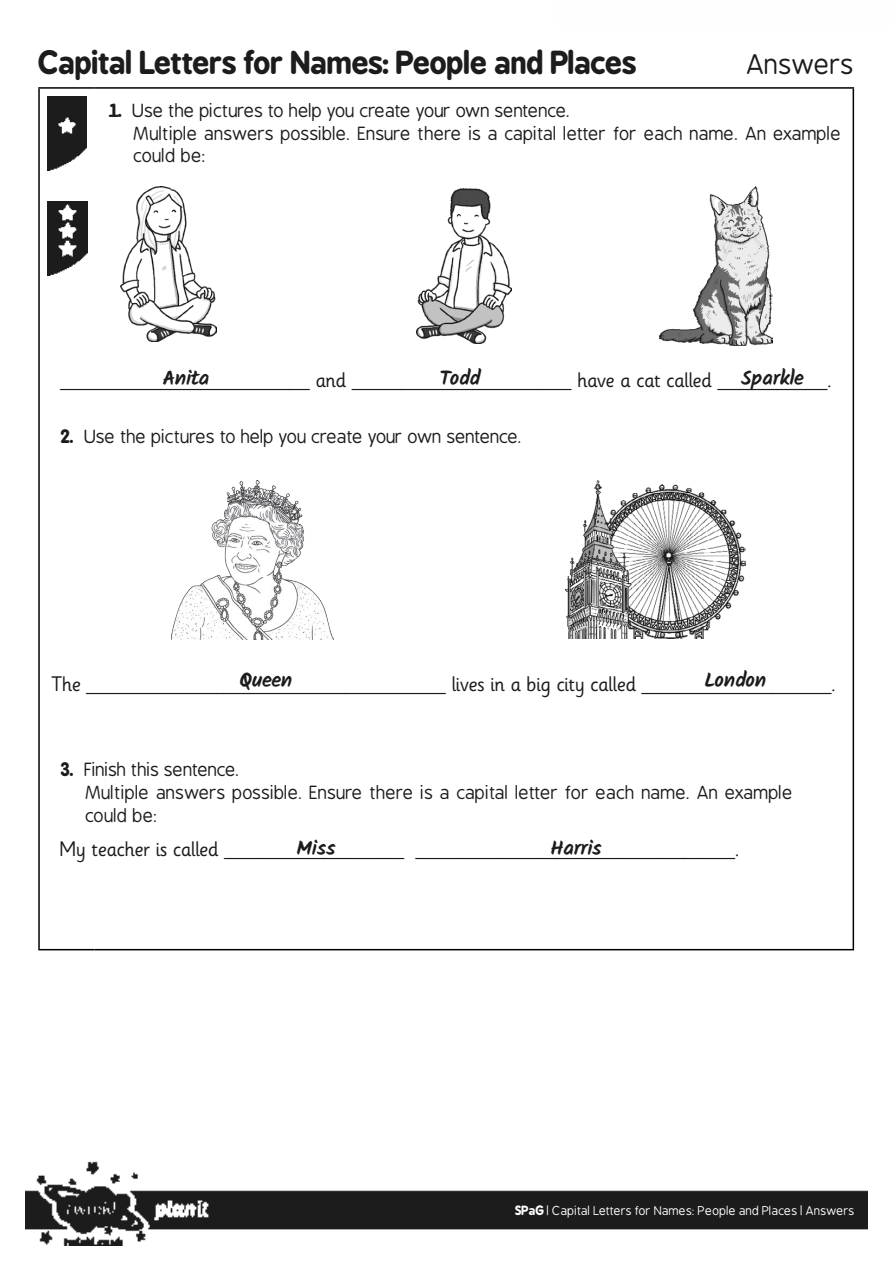
<style>
.page{position:relative;width:893px;height:1263px;background:#fff}
.page>*{position:absolute;margin:0;border:0;box-sizing:border-box;transform-origin:0 0}
.t1{font:700 30px "B Preplay";letter-spacing:-.02em;color:#1c1c1c}
.t2{font:27px "B Preplay";letter-spacing:-.01em;color:#1c1c1c}
.t3{font:21px "Sassoon Infant Rg";letter-spacing:-.025em;color:#1c1c1c}
.t4{font:700 21px "Kalam";letter-spacing:-.01em;color:#1c1c1c}
.t5{font:18px/22.5px "B Preplay";letter-spacing:-.025em;color:#1c1c1c}
.Footer_Text{font:12px "B Preplay";color:#fff}
.s1{font-weight:700}
</style>
<div class="page">
<img style="left:26px;top:1161px;width:841px;height:85px">
<hr style="left:94px;top:87px;width:760px;height:2px;background:#000">
<hr style="left:853px;top:89px;width:1px;height:860px;background:#000">
<hr style="left:94px;top:949px;width:760px;height:1px;background:#000">
<hr style="left:38px;top:87px;width:56px;height:2px;background:#000">
<hr style="left:38px;top:89px;width:2px;height:860px;background:#000">
<hr style="left:38px;top:949px;width:56px;height:1px;background:#000">
<img style="left:48px;top:96px;width:39px;height:74px">
<img style="left:48px;top:202px;width:39px;height:74px">
<img style="left:660px;top:187px;width:112px;height:158px">
<img style="left:121px;top:187px;width:96px;height:155px">
<img style="left:417px;top:188px;width:95px;height:156px">
<img style="left:566px;top:481px;width:180px;height:158px">
<img style="left:172px;top:481px;width:162px;height:159px">
<p class="t1" style="left:38px;top:44px;width:600px">Capital Letters for Names: People and Places</p>
<h2 class="t2" style="left:747px;top:50px;width:109px">Answers</h2>
<p class="t5" style="left:107px;top:99px;width:465px"><span class="s1">1.</span> Use the pictures to help you create your own sentence.</p>
<p class="t5" style="left:134px;top:122px;width:709px">Multiple answers possible. Ensure there is a capital letter for each name. An example could be:</p>
<p class="t4" style="left:440px;top:366px;width:41px">Todd</p>
<p class="t4" style="left:741px;top:366px;width:64px">Sparkle</p>
<p class="t4" style="left:163px;top:366px;width:48px">Anita</p>
<p class="t3" style="left:60px;top:368px;width:773px">_________________________ and ______________________ have a cat called ___________.</p>
<p class="t5" style="left:59px;top:426px;width:465px"><span class="s1">2.</span> Use the pictures to help you create your own sentence.</p>
<p class="t4" style="left:704px;top:668px;width:63px">London</p>
<p class="t4" style="left:239px;top:668px;width:54px">Queen</p>
<p class="t3" style="left:51px;top:672px;width:786px">The ____________________________________ lives in a big city called ___________________.</p>
<p class="t5" style="left:59px;top:759px;width:183px"><span class="s1">3.</span> Finish this sentence.</p>
<p class="t5" style="left:86px;top:782px;width:709px">Multiple answers possible. Ensure there is a capital letter for each name. An example could be:</p>
<p class="t3" style="left:59px;top:837px;width:682px">My teacher is called __________________ ________________________________.</p>
<p class="t4" style="left:296px;top:836px;width:41px">Miss</p>
<p class="t4" style="left:550px;top:836px;width:53px">Harris</p>
<p class="Footer_Text" style="left:515px;top:1204px;width:341px"><span class="s1">SPaG</span> | Capital Letters for Names: People and Places | Answers</p>
</div>
